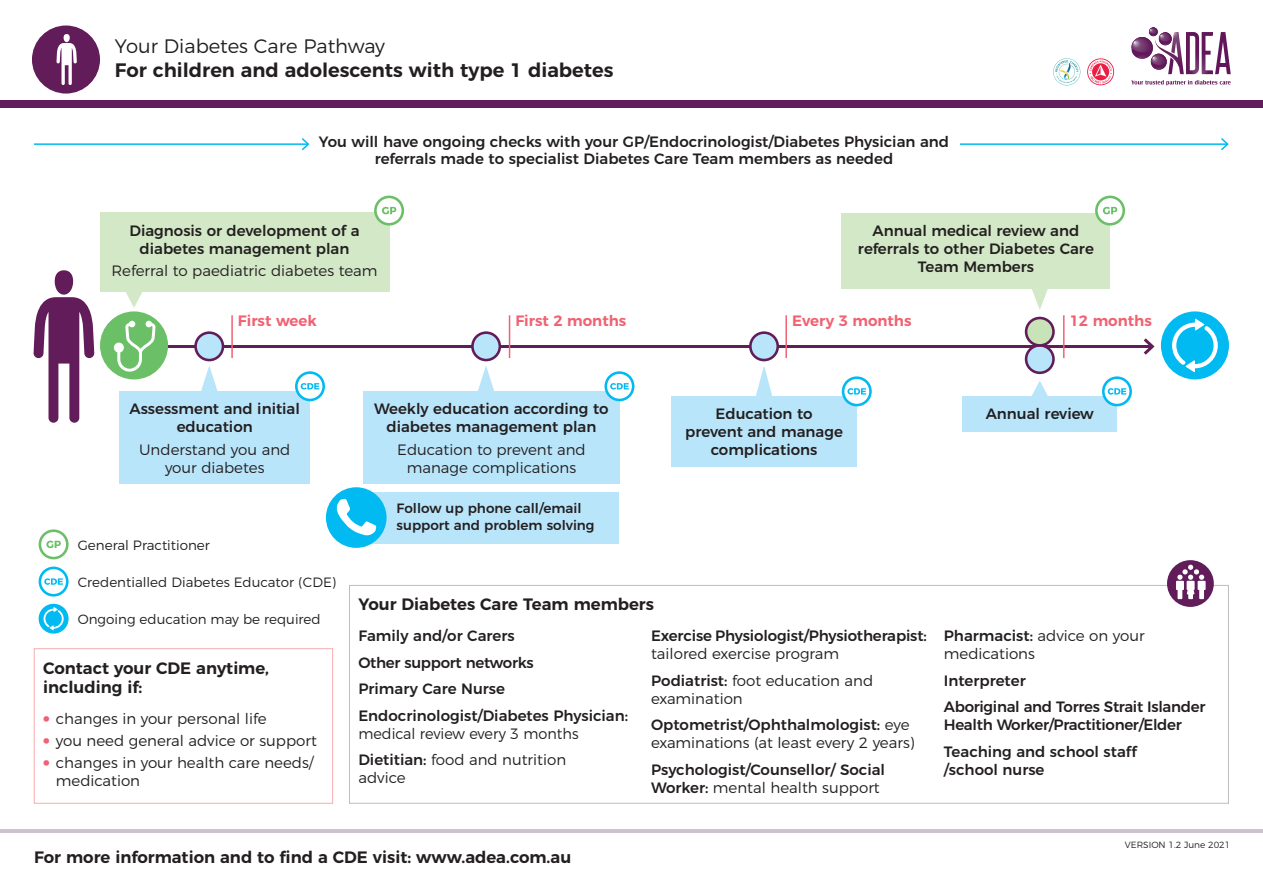
<style>
.page{position:relative;width:1263px;height:893px;background:#fff}
.page>*{position:absolute;margin:0;border:0;box-sizing:border-box;transform-origin:0 0}
.t1{font:600 19.5px/24px "Montserrat";color:#231f20}
.t2{font:600 16.5px/19.5px "Montserrat";color:#231f20}
.t3{font:500 15px/18px "Montserrat";color:#231f20;text-align:center}
.t4{font:300 15px/18px "Montserrat";color:#231f20}
.t5{font:500 15px/26.5px "Montserrat";letter-spacing:-.02em;color:#231f20}
.t6{font:300 15px/26.5px "Montserrat";color:#231f20;scale:.96 1}
.t7{font:600 15px "Montserrat";color:#f06272}
.t8{font:300 13.5px "Montserrat";color:#231f20}
.t9{font:500 13.5px/16.5px "Montserrat";color:#231f20}
.t10{font:300 9px "Montserrat";color:#231f20}
.s1{font-weight:300}
.s2{font-weight:900;font-size:18px;color:#f06272}
.s3{font-weight:500}
</style>
<div class="page">
<svg style="left:1087px;top:58px;width:27px;height:27px"></svg>
<div style="left:0;top:100px;width:1263px;height:8px;background:#611c59"></div>
<hr style="left:0;top:829px;width:1263px;height:3px;background:#d0c1ce">
<svg style="left:1131px;top:27px;width:100px;height:47px"></svg>
<svg style="left:1131px;top:80px;width:100px;height:5px"></svg>
<svg style="left:1053px;top:58px;width:27px;height:28px"></svg>
<hr style="left:106px;top:345px;width:1046px;height:3px;background:#611c59">
<svg style="left:1143px;top:338px;width:12px;height:17px"></svg>
<div style="left:100px;top:311px;width:68px;height:68px;background:#6bc067;border-radius:50%"></div>
<div style="left:1161px;top:311px;width:68px;height:68px;background:#00baf1;border-radius:50%"></div>
<svg style="left:1172px;top:318px;width:46px;height:54px"></svg>
<hr style="left:34px;top:143px;width:274px;height:2px;background:#00baf1">
<svg style="left:300px;top:138px;width:10px;height:13px"></svg>
<hr style="left:960px;top:143px;width:267px;height:2px;background:#00baf1">
<svg style="left:1219px;top:138px;width:10px;height:13px"></svg>
<div style="left:349px;top:585px;width:880px;height:219px;border:1px solid #bcbdc0"></div>
<div style="left:1167px;top:560px;width:47px;height:47px;background:#611c59;border-radius:50%"></div>
<svg style="left:1176px;top:565px;width:29px;height:34px"></svg>
<hr style="left:231px;top:315px;width:2px;height:43px;background:#f06272">
<hr style="left:509px;top:315px;width:1px;height:43px;background:#f06272">
<hr style="left:785px;top:315px;width:2px;height:43px;background:#f06272">
<hr style="left:1063px;top:315px;width:1px;height:43px;background:#f06272">
<svg style="left:33px;top:270px;width:61px;height:153px"></svg>
<svg style="left:375px;top:197px;width:28px;height:27px"></svg>
<div style="left:374px;top:196px;width:30px;height:30px;border:3px solid #6bc067;border-radius:50%"></div>
<svg style="left:100px;top:207px;width:296px;height:101px"></svg>
<svg style="left:1096px;top:197px;width:28px;height:27px"></svg>
<div style="left:1095px;top:196px;width:30px;height:30px;border:3px solid #6bc067;border-radius:50%"></div>
<svg style="left:842px;top:207px;width:275px;height:103px"></svg>
<div style="left:39px;top:529px;width:30px;height:30px;border:3px solid #6bc067;border-radius:50%"></div>
<svg style="left:46px;top:541px;width:15px;height:7px"></svg>
<div style="left:39px;top:567px;width:30px;height:30px;border:3px solid #00baf1;border-radius:50%"></div>
<svg style="left:44px;top:578px;width:19px;height:7px"></svg>
<svg style="left:296px;top:373px;width:28px;height:27px"></svg>
<div style="left:295px;top:371px;width:30px;height:30px;border:3px solid #00baf1;border-radius:50%"></div>
<svg style="left:114px;top:321px;width:205px;height:163px"></svg>
<div style="left:604px;top:371px;width:30px;height:30px;border:3px solid #00baf1;border-radius:50%"></div>
<svg style="left:363px;top:366px;width:266px;height:118px"></svg>
<div style="left:196px;top:333px;width:27px;height:27px;background:#b9e5fa;border-radius:50%"></div>
<div style="left:194px;top:331px;width:30px;height:30px;border:3px solid #611c59;border-radius:50%"></div>
<div style="left:472px;top:333px;width:28px;height:27px;background:#b9e5fa;border-radius:50%"></div>
<div style="left:471px;top:331px;width:30px;height:30px;border:3px solid #611c59;border-radius:50%"></div>
<div style="left:750px;top:333px;width:28px;height:27px;background:#b9e5fa;border-radius:50%"></div>
<div style="left:749px;top:331px;width:30px;height:30px;border:3px solid #611c59;border-radius:50%"></div>
<div style="left:1026px;top:345px;width:27px;height:28px;background:#b9e5fa;border-radius:50%"></div>
<div style="left:1025px;top:344px;width:30px;height:30px;border:3px solid #611c59;border-radius:50%"></div>
<div style="left:1026px;top:318px;width:27px;height:27px;background:#c8e3b8;border-radius:50%"></div>
<div style="left:1025px;top:317px;width:30px;height:30px;border:3px solid #611c59;border-radius:50%"></div>
<div style="left:842px;top:376px;width:30px;height:30px;border:3px solid #00baf1;border-radius:50%"></div>
<svg style="left:671px;top:366px;width:195px;height:101px"></svg>
<svg style="left:1103px;top:378px;width:28px;height:27px"></svg>
<div style="left:1102px;top:376px;width:30px;height:30px;border:3px solid #00baf1;border-radius:50%"></div>
<svg style="left:962px;top:381px;width:164px;height:50px"></svg>
<svg style="left:39px;top:604px;width:30px;height:30px"></svg>
<svg style="left:44px;top:607px;width:20px;height:23px"></svg>
<div style="left:32px;top:26px;width:68px;height:68px;background:#611c59;border-radius:50%"></div>
<svg style="left:56px;top:43px;width:21px;height:42px"></svg>
<div style="left:64px;top:34px;width:6px;height:8px;background:#fff;border-radius:50%"></div>
<div style="left:358px;top:492px;width:261px;height:51px;background:#b9e5fa"></div>
<div style="left:326px;top:487px;width:61px;height:61px;background:#00baf1;border-radius:50%"></div>
<svg style="left:337px;top:499px;width:39px;height:37px"></svg>
<div style="left:34px;top:648px;width:299px;height:156px;border:1px solid #f8aead"></div>
<p class="t1" style="left:115px;top:32px;width:500px"><span class="s1">Your Diabetes Care Pathway<br></span>For children and adolescents with type 1 diabetes</p>
<p class="t3" style="left:319px;top:133px;width:632px;line-height:16.5px">You will have ongoing checks with your GP/Endocrinologist/Diabetes Physician and referrals made to specialist Diabetes Care Team members as needed</p>
<p class="t3" style="left:129px;top:220px;width:232px">Diagnosis or development of a diabetes management plan</p>
<p class="t4" style="left:111px;top:261px;width:268px">Referral to paediatric diabetes team</p>
<p class="t3" style="left:858px;top:221px;width:237px">Annual medical review and referrals to other Diabetes Care<br>Team Members</p>
<p class="t7" style="left:238px;top:309px;width:80px">First week</p>
<p class="t7" style="left:515px;top:309px;width:112px">First 2 months</p>
<p class="t7" style="left:792px;top:309px;width:121px">Every 3 months</p>
<p class="t7" style="left:1070px;top:309px;width:84px">12 months</p>
<p class="t3" style="left:129px;top:399px;width:172px">Assessment and initial education</p>
<p class="t4" style="left:139px;top:439px;width:153px;text-align:center">Understand you and your diabetes</p>
<p class="t8" style="left:78px;top:535px;width:134px">General Practitioner</p>
<p class="t8" style="left:78px;top:571px;width:260px">Credentialled Diabetes Educator (CDE)</p>
<p class="t8" style="left:78px;top:609px;width:244px">Ongoing education may be required</p>
<p class="t2" style="left:43px;top:657px;width:227px">Contact your CDE anytime, including if:</p>
<p class="t4" style="left:43px;top:708px;width:225px"><span class="s2">•</span> changes in your personal life</p>
<p class="t4" style="left:43px;top:730px;width:275px"><span class="s2">•</span> you need general advice or support</p>
<p class="t4" style="left:56px;top:753px;width:259px;text-indent:-13px"><span class="s2">•</span> changes in your health care needs/ medication</p>
<p class="t3" style="left:374px;top:399px;width:236px">Weekly education according to diabetes management plan</p>
<p class="t4" style="left:397px;top:439px;width:190px;text-align:center">Education to prevent and manage complications</p>
<p class="t9" style="left:397px;top:499px;width:199px">Follow up phone call/email support and problem solving</p>
<p class="t3" style="left:685px;top:404px;width:159px">Education to prevent and manage complications</p>
<p class="t3" style="left:986px;top:404px;width:110px">Annual review</p>
<p class="t2" style="left:358px;top:593px;width:297px">Your Diabetes Care Team members</p>
<p class="t3" style="left:358px;top:621px;width:271px;line-height:26.5px;text-align:left">Family and/or Carers<br>Other support networks<br>Primary Care Nurse<br>Endocrinologist/Diabetes Physician:</p>
<p class="t6" style="left:358px;top:719px;width:231px">medical review every 3 months<br><span class="s3">Dietitian:</span> food and nutrition</p>
<p class="t4" style="left:358px;top:767px;width:49px">advice</p>
<p class="t3" style="left:651px;top:625px;width:277px;text-align:left">Exercise Physiologist/Physiotherapist: <span class="s1">tailored exercise program</span></p>
<p class="t4" style="left:651px;top:670px;width:224px"><span class="s3">Podiatrist:</span> foot education and examination</p>
<p class="t4" style="left:651px;top:714px;width:265px"><span class="s3">Optometrist/Ophthalmologist:</span> eye examinations (at least every 2 years)</p>
<p class="t3" style="left:651px;top:759px;width:235px;text-align:left">Psychologist/Counsellor/ Social<br>Worker: <span class="s1">mental health support</span></p>
<p class="t4" style="left:944px;top:625px;width:202px"><span class="s3">Pharmacist:</span> advice on your medications</p>
<p class="t5" style="left:944px;top:666px;width:263px">Interpreter<br>Aboriginal and Torres Strait Islander</p>
<p class="t5" style="left:944px;top:710px;width:240px">Health Worker/Practitioner/Elder<br>Teaching and school staff</p>
<p class="t3" style="left:944px;top:759px;width:102px">/school nurse</p>
<p class="t2" style="left:34px;top:846px;width:539px">For more information and to find a CDE visit: www.adea.com.au</p>
<p class="t10" style="left:1125px;top:837px;width:107px">VERSION 1.2 June 2021</p>
</div>
